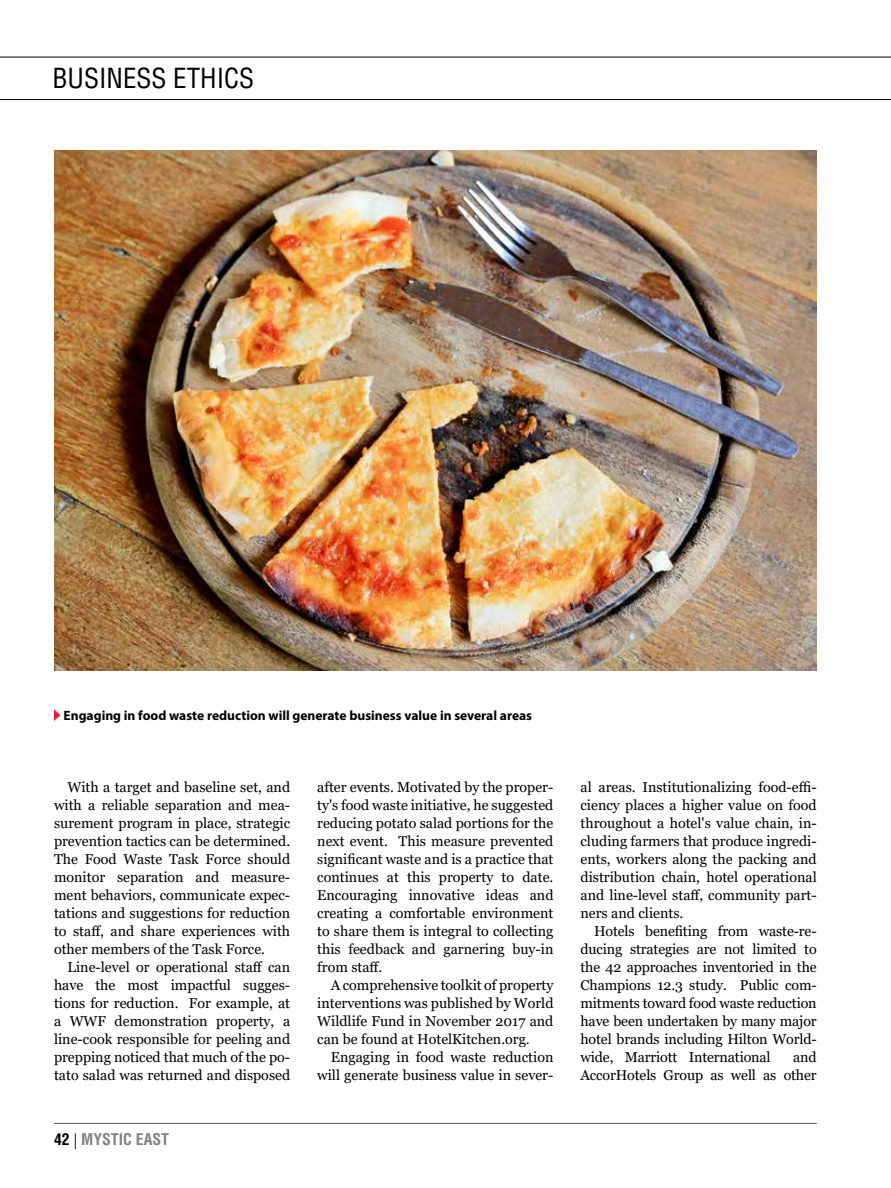
<style>
.page{position:relative;width:891px;height:1188px;background:#fff}
.page>*{position:absolute;margin:0;border:0;box-sizing:border-box;transform-origin:0 0}
.t1{font:condensed 27px "Helvetica LT Std";color:#000}
.t2{font:700 condensed 15.75px "Helvetica LT Std";color:#808285}
.t3{font:14.25px/18px "Georgia";color:#000;text-align:justify}
.t4{font:700 13.5px "Myriad Pro";color:#000}
.s1{color:#000}
.s2{font-weight:300;font-stretch:normal;color:#000}
</style>
<div class="page">
<hr style="left:0;top:57px;width:891px;height:1px;background:#000">
<hr style="left:0;top:99px;width:891px;height:1px;background:#000">
<hr style="left:54px;top:1123px;width:763px;height:1px;background:#58595b">
<img style="left:54px;top:151px;width:763px;height:519px">
<svg style="left:54px;top:709px;width:7px;height:12px"></svg>
<h1 class="t1" style="left:52px;top:61px;width:203px">BUSINESS ETHICS</h1>
<p class="t4" style="left:64px;top:707px;width:470px">Engaging in food waste reduction will generate business value in several areas</p>
<p class="t3" style="left:54px;top:778px;width:238px;text-indent:13px">With a target and baseline set, and with a reliable separation and mea&shy;surement program in place, strategic prevention tactics can be determined.<br>The Food Waste Task Force should monitor separation and measure&shy;ment behaviors, communicate expec&shy;tations and suggestions for reduction to staff, and share experiences with other members of the Task Force.</p>
<p class="t3" style="left:54px;top:958px;width:238px;text-indent:13px">Line-level or operational staff can have the most impactful sugges&shy;tions for reduction. For example, at a WWF demonstration property, a line-cook responsible for peeling and prepping noticed that much of the po&shy;tato salad was returned and disposed</p>
<p class="t2" style="left:54px;top:1130px;width:117px"><span class="s1">42</span> <span class="s2">|</span> MYSTIC EAST</p>
<p class="t3" style="left:317px;top:778px;width:238px">after events. Motivated by the proper&shy;ty's food waste initiative, he suggested reducing potato salad portions for the next event. This measure prevented significant waste and is a practice that continues at this property to date.<br>Encouraging innovative ideas and creating a comfortable environment to share them is integral to collecting this feedback and garnering buy-in from staff.</p>
<p class="t3" style="left:317px;top:976px;width:238px;text-indent:13px">A comprehensive toolkit of property interventions was published by World Wildlife Fund in November 2017 and can be found at HotelKitchen.org.</p>
<p class="t3" style="left:317px;top:1048px;width:238px;text-align:right">Engaging in food waste reduction will generate business value in sever-</p>
<p class="t3" style="left:581px;top:778px;width:238px">al areas. Institutionalizing food-effi&shy;ciency places a higher value on food throughout a hotel's value chain, in&shy;cluding farmers that produce ingredi&shy;ents, workers along the packing and distribution chain, hotel operational and line-level staff, community part&shy;ners and clients.</p>
<p class="t3" style="left:581px;top:922px;width:238px;text-indent:13px">Hotels benefiting from waste-re&shy;ducing strategies are not limited to the 42 approaches inventoried in the Champions 12.3 study. Public com&shy;mitments toward food waste reduction have been undertaken by many major hotel brands including Hilton World&shy;wide, Marriott International</p>
<p class="t3" style="left:581px;top:1048px;width:238px;text-align:right">and<br>AccorHotels Group as well as other</p>
</div>
